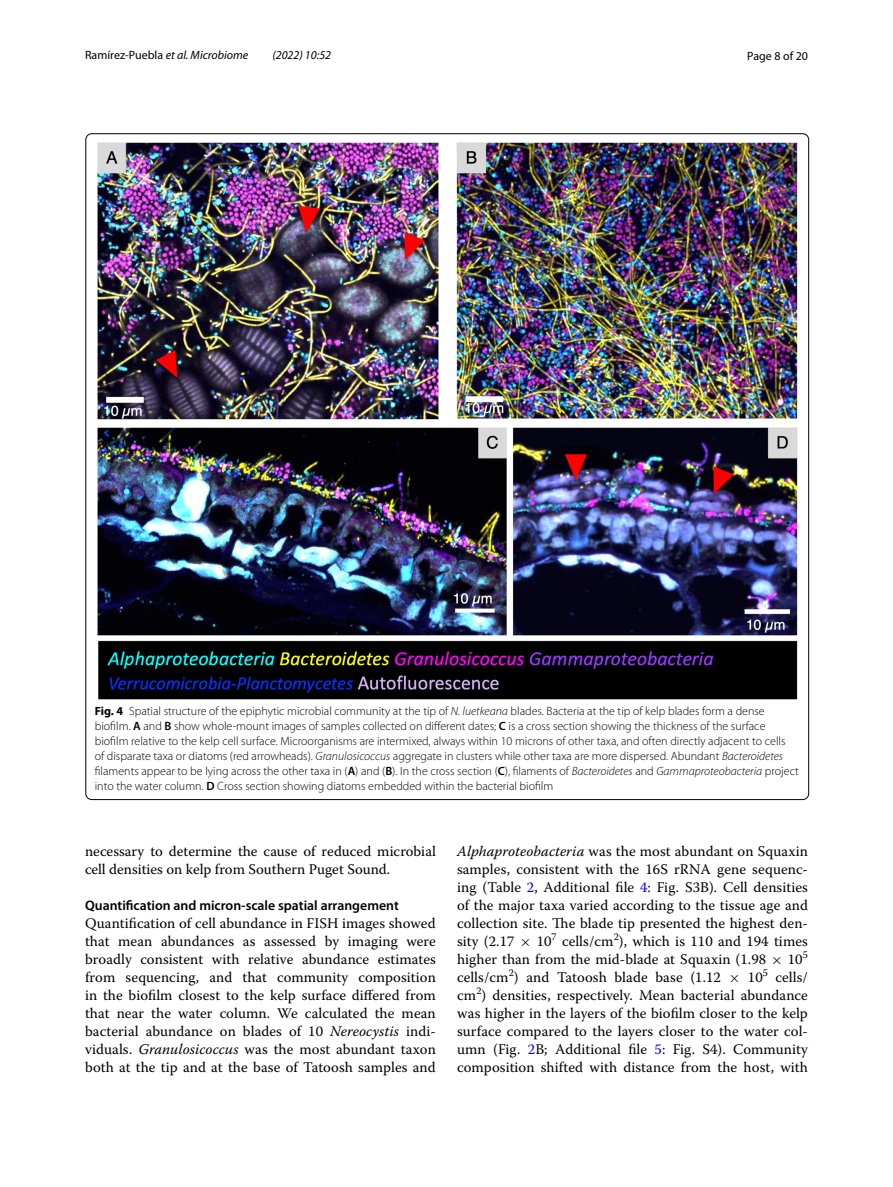
<style>
.page{position:relative;width:893px;height:1187px;background:#fff}
.page>*{position:absolute;margin:0;border:0;box-sizing:border-box;transform-origin:0 0}
.t1{font:14.7px/18px "Warnock Pro";letter-spacing:.005em;color:#000;text-align:justify}
.t2{font:600 13.8px "Myriad Pro";color:#000}
.t3{font:300 12px/15px "Myriad Pro";color:#000}
.t4{font:italic 12px "Myriad Pro";color:#000}
.t5{font:12px "Myriad Pro";color:#000}
.s1{font-style:normal}
.s2{font-weight:700}
.s3{font-style:italic}
.s4{font-weight:600}
.s5{color:#00f}
.s6{font-family:"MTSY"}
</style>
<div class="page">
<img style="left:97px;top:143px;width:700px;height:557px">
<p class="t4" style="left:85px;top:48px;width:165px"><span class="s1">Ramírez‑Puebla</span> et al. Microbiome</p>
<p class="t4" style="left:272px;top:48px;width:60px">(2022) 10:52</p>
<p class="t5" style="left:747px;top:48px;width:62px">Page 8 of 20</p>
<p class="t3" style="left:95px;top:703px;width:706px"><span class="s2">Fig. 4</span> Spatial structure of the epiphytic microbial community at the tip of <span class="s3">N. luetkeana</span> blades. Bacteria at the tip of kelp blades form a dense biofilm. <span class="s4">A</span> and <span class="s4">B</span> show whole-mount images of samples collected on different dates; <span class="s4">C</span> is a cross section showing the thickness of the surface biofilm relative to the kelp cell surface. Microorganisms are intermixed, always within 10 microns of other taxa, and often directly adjacent to cells<br>of disparate taxa or diatoms (red arrowheads). <span class="s3">Granulosicoccus</span> aggregate in clusters while other taxa are more dispersed. Abundant <span class="s3">Bacteroidetes </span>filaments appear to be lying across the other taxa in (<span class="s4">A</span>) and (<span class="s4">B</span>). In the cross section (<span class="s4">C</span>), filaments of <span class="s3">Bacteroidetes</span> and <span class="s3">Gammaproteobacteria</span> project into the water column. <span class="s4">D</span> Cross section showing diatoms embedded within the bacterial biofilm</p>
<p class="t1" style="left:85px;top:842px;width:352px">necessary to determine the cause of reduced microbial cell densities on kelp from Southern Puget Sound.</p>
<p class="t2" style="left:85px;top:896px;width:315px">Quantification and micron‑scale spatial arrangement</p>
<p class="t1" style="left:85px;top:914px;width:352px">Quantification of cell abundance in FISH images showed that mean abundances as assessed by imaging were broadly consistent with relative abundance estimates from sequencing, and that community composition in the biofilm closest to the kelp surface differed from that near the water column. We calculated the mean bacterial abundance on blades of 10 <span class="s3">Nereocystis</span> indi&shy;viduals. <span class="s3">Granulosicoccus</span> was the most abundant taxon both at the tip and at the base of Tatoosh samples and</p>
<p class="t1" style="left:457px;top:842px;width:352px"><span class="s3">Alphaproteobacteria</span> was the most abundant on Squaxin samples, consistent with the 16S rRNA gene sequenc&shy;ing (Table <span class="s5">2</span>, Additional file <span class="s5">4</span>: Fig. S3B). Cell densities of the major taxa varied according to the tissue age and collection site. The blade tip presented the highest den&shy;sity (2.17 <span class="s6">×</span> 10<sup>7</sup> cells/cm<sup>2</sup>), which is 110 and 194 times higher than from the mid-blade at Squaxin (1.98 <span class="s6">×</span> 10<sup>5 </sup>cells/cm<sup>2</sup>) and Tatoosh blade base (1.12 <span class="s6">×</span> 10<sup>5</sup> cells/ cm<sup>2</sup>) densities, respectively. Mean bacterial abundance was higher in the layers of the biofilm closer to the kelp surface compared to the layers closer to the water col&shy;umn (Fig. <span class="s5">2</span>B; Additional file <span class="s5">5</span>: Fig. S4). Community composition shifted with distance from the host, with</p>
</div>
